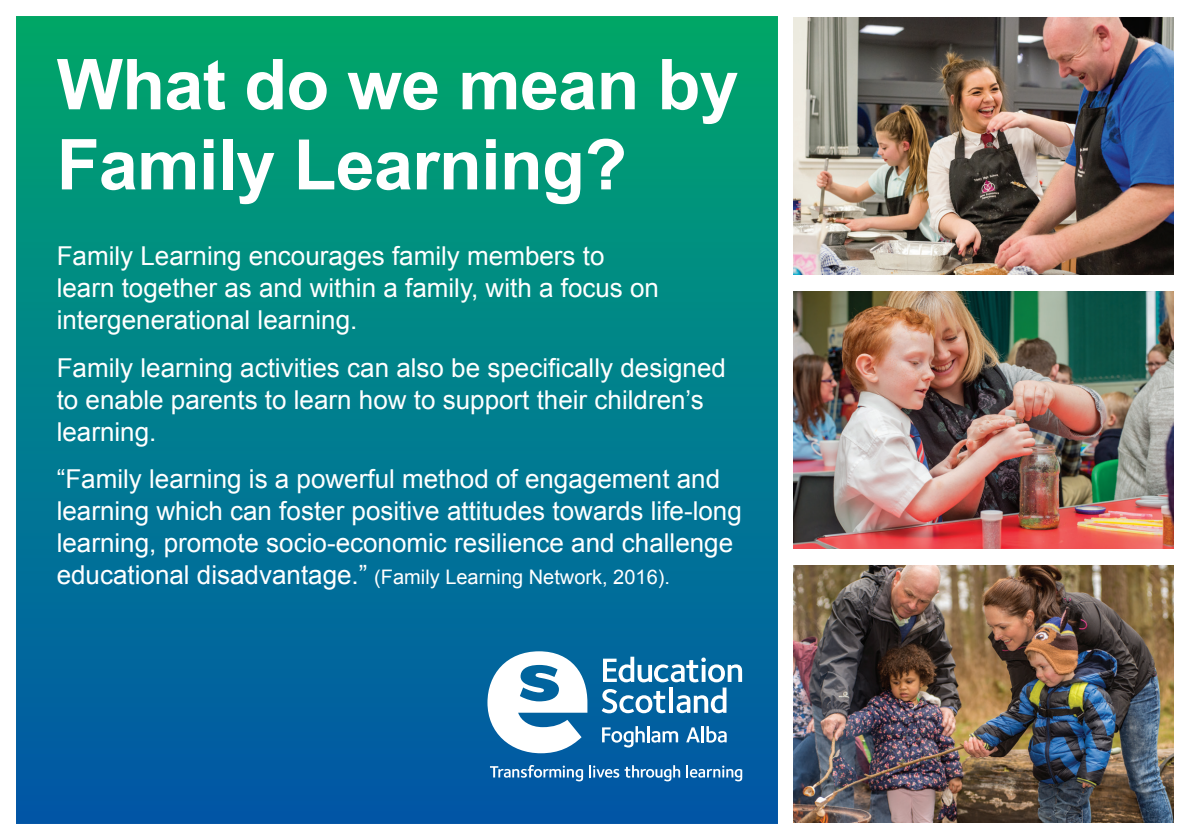
<style>
.page{position:relative;width:1191px;height:840px;background:#fff}
.page>*{position:absolute;margin:0;border:0;box-sizing:border-box;transform-origin:0 0}
.t1{font:700 70.2px/80px "Arial";letter-spacing:-.01em;color:#fff}
.t2{font:26px/32px "Arial";color:#fff}
.t3{font:20px "Arial";color:#fff}
.s1{font-size:26px}
</style>
<div class="page">
<img style="left:794px;top:565px;width:380px;height:257px">
<img style="left:794px;top:17px;width:380px;height:257px">
<img style="left:794px;top:291px;width:379px;height:257px">
<div style="left:17px;top:17px;width:760px;height:805px;background:linear-gradient(to bottom,#00a76c,#0156aa)"></div>
<svg style="left:487px;top:651px;width:100px;height:101px"></svg>
<svg style="left:601px;top:656px;width:141px;height:57px"></svg>
<svg style="left:602px;top:725px;width:76px;height:22px"></svg>
<svg style="left:686px;top:725px;width:40px;height:17px"></svg>
<svg style="left:490px;top:764px;width:93px;height:17px;background:#4184ba"></svg>
<svg style="left:589px;top:764px;width:91px;height:17px;background:#4184ba"></svg>
<svg style="left:686px;top:764px;width:56px;height:17px"></svg>
<h1 class="t1" style="left:57px;top:47px;width:683px">What do we mean by<br>Family Learning?</h1>
<p class="t2" style="left:57px;top:240px;width:604px">Family Learning encourages family members to learn together as and within a family, with a focus on intergenerational learning.</p>
<p class="t2" style="left:57px;top:351px;width:671px">Family learning activities can also be specifically designed to enable parents to learn how to support their children’s learning.</p>
<p class="t2" style="left:57px;top:462px;width:686px">“Family learning is a powerful method of engagement and learning which can foster positive attitudes towards life-long learning, promote socio-economic resilience and challenge</p>
<p class="t3" style="left:57px;top:563px;width:615px"><span class="s1">educational disadvantage.”</span> (Family Learning Network, 2016).</p>
</div>
